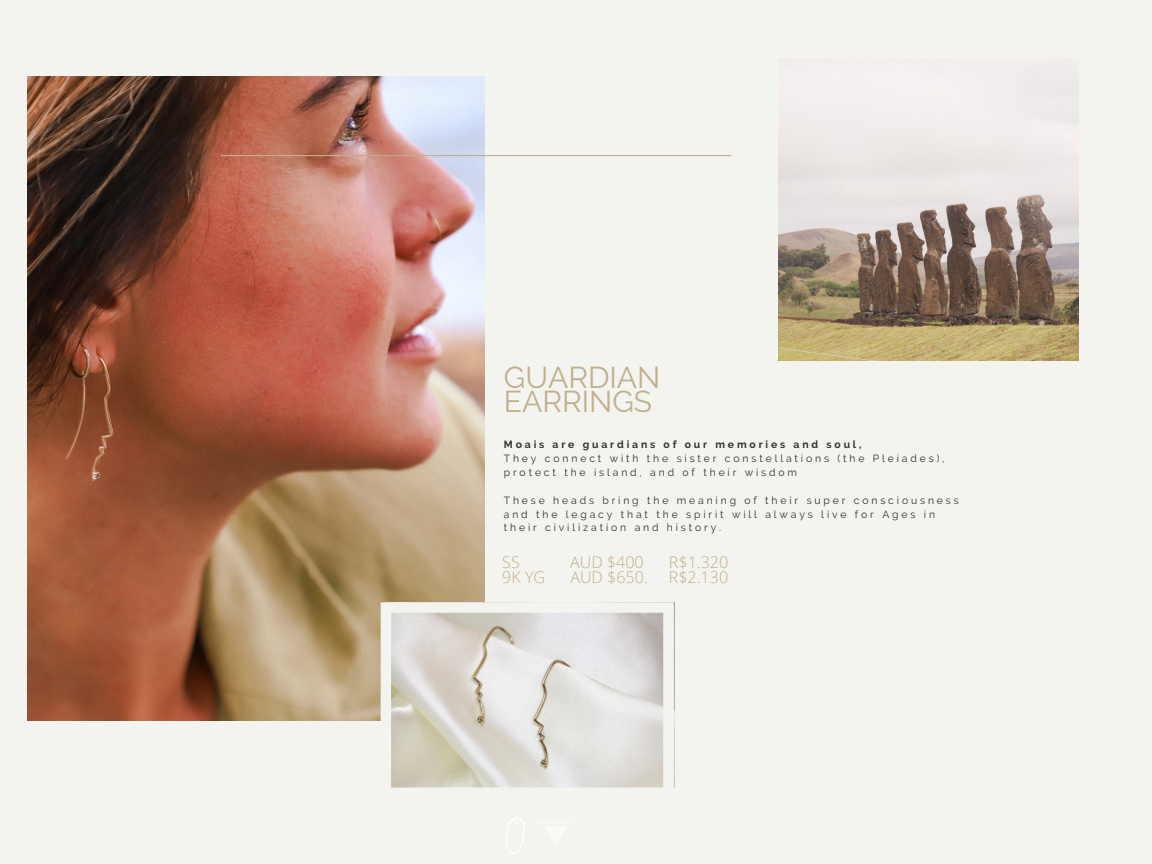
<style>
.page{position:relative;width:1152px;height:864px;background:#f3f4f0}
.page>*{position:absolute;margin:0;border:0;box-sizing:border-box;transform-origin:0 0}
.t1{font:30px/23.7px "Raleway";color:#c1af8c}
.t2{font:300 16.2px "Open Sans";color:#c1af8c}
.t3{font:10.35px/13.8px "Raleway";letter-spacing:.275em;color:#323030}
.t4{font:700 10.35px "Raleway";letter-spacing:.275em;color:#323030}
</style>
<div class="page">
<img style="left:28px;top:76px;width:456px;height:645px">
<img style="left:779px;top:70px;width:300px;height:291px">
<svg style="left:381px;top:602px;width:293px;height:186px"></svg>
<hr style="left:221px;top:155px;width:510px;height:1px;background:#c1af8c">
<img style="left:506px;top:817px;width:18px;height:38px">
<p class="t1" style="left:504px;top:366px;width:158px">GUARDIAN<br>EARRINGS</p>
<p class="t4" style="left:504px;top:438px;width:359px">Moais are guardians of our memories and soul,</p>
<p class="t3" style="left:504px;top:452px;width:442px">They connect with the sister constellations (the Pleiades), protect the island, and of their wisdom</p>
<p class="t3" style="left:504px;top:493px;width:457px">These heads bring the meaning of their super consciousness and the legacy that the spirit will always live for Ages in their civilization and history.</p>
<p class="t2" style="left:502px;top:550px;width:19px">SS</p>
<p class="t2" style="left:570px;top:550px;width:75px">AUD $400</p>
<p class="t2" style="left:669px;top:550px;width:61px">R$1.320</p>
<p class="t2" style="left:502px;top:566px;width:44px">9K YG</p>
<p class="t2" style="left:570px;top:566px;width:79px">AUD $650.</p>
<p class="t2" style="left:669px;top:566px;width:61px">R$2.130</p>
</div>
